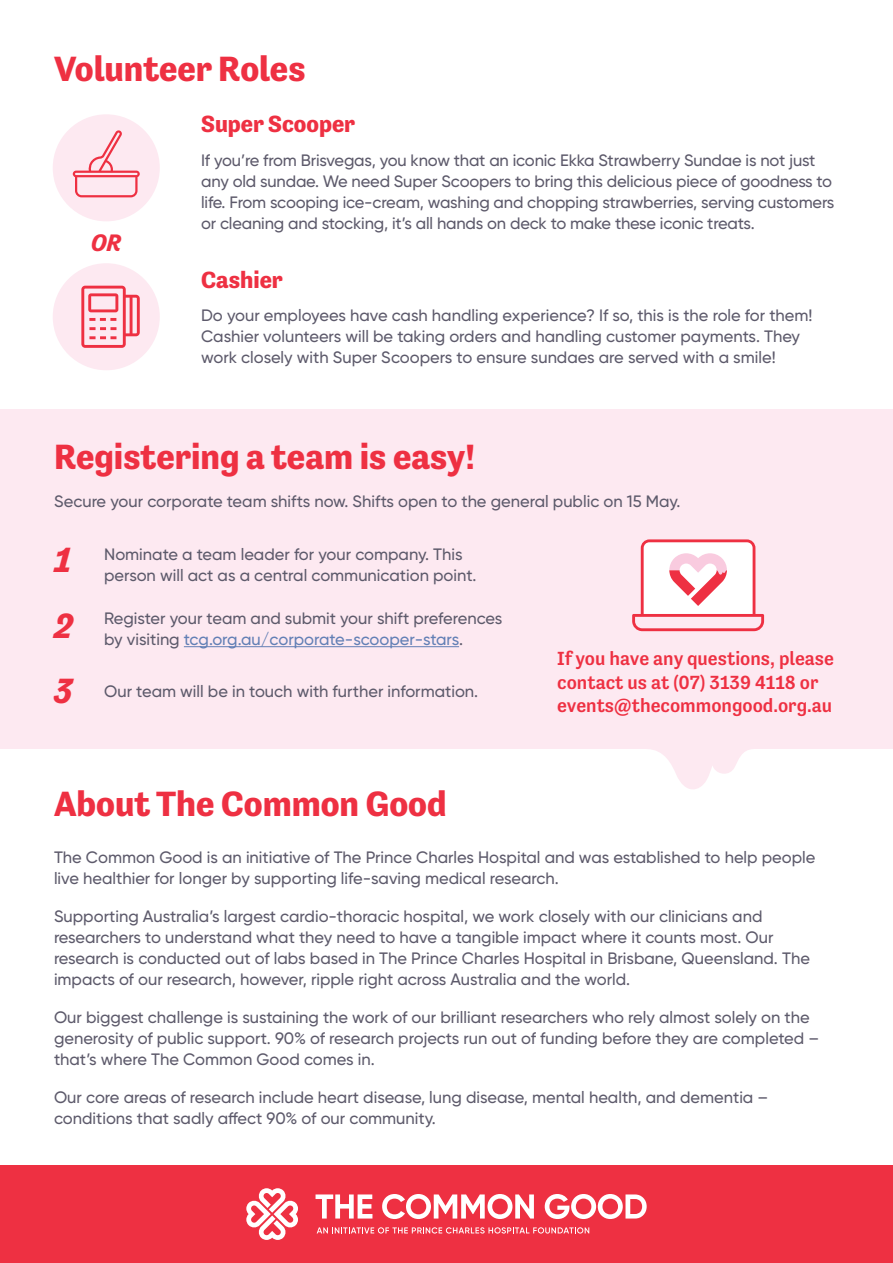
<style>
.page{position:relative;width:893px;height:1263px;background:#fff}
.page>*{position:absolute;margin:0;border:0;box-sizing:border-box;transform-origin:0 0}
.t1{font:700 36px "Tenso";color:#ee3042}
.t2{font:italic 700 36px "Tenso";color:#ee3042}
.t3{font:italic 700 24.45px "Tenso";color:#ee3042}
.t4{font:700 24px "Tenso";color:#ee3042}
.t5{font:500 19.5px/23.4px "Tenso";color:#ee3042}
.t6{font:500 16.5px/21px "Gilroy";color:#5d5a6b}
.s1{color:#627fb5}
.s2{font-family:"Tenso";font-weight:700;font-style:italic;font-size:36px;color:#ee3042}
</style>
<div class="page">
<div style="left:0;top:1165px;width:893px;height:98px;background:#ee3042"></div>
<div style="left:53px;top:263px;width:107px;height:107px;background:#fde9f1;border-radius:50%"></div>
<svg style="left:81px;top:286px;width:59px;height:62px"></svg>
<div style="left:53px;top:114px;width:107px;height:107px;background:#fde9f1;border-radius:50%"></div>
<svg style="left:73px;top:130px;width:67px;height:67px"></svg>
<div style="left:0;top:409px;width:893px;height:340px;background:#fde9f1"></div>
<svg style="left:651px;top:749px;width:100px;height:40px"></svg>
<hr style="left:184px;top:646px;width:275px;height:1px;background:#627fb5">
<svg style="left:632px;top:539px;width:132px;height:92px"></svg>
<svg style="left:316px;top:1194px;width:56px;height:24px"></svg>
<svg style="left:382px;top:1194px;width:152px;height:25px"></svg>
<svg style="left:545px;top:1194px;width:102px;height:25px"></svg>
<svg style="left:246px;top:1188px;width:52px;height:52px"></svg>
<svg style="left:317px;top:1227px;width:272px;height:6px"></svg>
<h1 class="t1" style="left:54px;top:48px;width:253px">Volunteer Roles</h1>
<h3 class="t4" style="left:201px;top:111px;width:156px">Super Scooper</h3>
<p class="t6" style="left:201px;top:150px;width:635px">If you’re from Brisvegas, you know that an iconic Ekka Strawberry Sundae is not just any old sundae. We need Super Scoopers to bring this delicious piece of goodness to life. From scooping ice-cream, washing and chopping strawberries, serving customers or cleaning and stocking, it’s all hands on deck to make these iconic treats.</p>
<h3 class="t4" style="left:201px;top:266px;width:83px">Cashier</h3>
<p class="t6" style="left:201px;top:305px;width:613px">Do your employees have cash handling experience? If so, this is the role for them!<br>Cashier volunteers will be taking orders and handling customer payments. They work closely with Super Scoopers to ensure sundaes are served with a smile!</p>
<h2 class="t3" style="left:91px;top:229px;width:32px">OR</h2>
<h1 class="t1" style="left:54px;top:436px;width:422px">Registering a team is easy!</h1>
<p class="t6" style="left:54px;top:490px;width:628px">Secure your corporate team shifts now. Shifts open to the general public on 15 May.</p>
<p class="t6" style="left:104px;top:543px;width:374px">Nominate a team leader for your company. This person will act as a central communication point.</p>
<p class="t6" style="left:104px;top:608px;width:400px">Register your team and submit your shift preferences by visiting <span class="s1">tcg.org.au/corporate-scooper-stars</span>.</p>
<p class="t6" style="left:54px;top:681px;width:426px"><span class="s2">3</span> Our team will be in touch with further information.</p>
<h1 class="t2" style="left:54px;top:540px;width:19px">1</h1>
<h1 class="t2" style="left:54px;top:605px;width:21px">2</h1>
<p class="t5" style="left:557px;top:647px;width:278px">If you have any questions, please contact us at (07) 3139 4118 or events@thecommongood.org.au</p>
<h1 class="t1" style="left:54px;top:784px;width:394px">About The Common Good</h1>
<p class="t6" style="left:54px;top:846px;width:763px">The Common Good is an initiative of The Prince Charles Hospital and was established to help people live healthier for longer by supporting life-saving medical research.</p>
<p class="t6" style="left:54px;top:905px;width:757px">Supporting Australia’s largest cardio-thoracic hospital, we work closely with our clinicians and researchers to understand what they need to have a tangible impact where it counts most. Our research is conducted out of labs based in The Prince Charles Hospital in Brisbane, Queensland. The impacts of our research, however, ripple right across Australia and the world.</p>
<p class="t6" style="left:54px;top:1006px;width:767px">Our biggest challenge is sustaining the work of our brilliant researchers who rely almost solely on the generosity of public support. 90% of research projects run out of funding before they are completed – that’s where The Common Good comes in.</p>
<p class="t6" style="left:54px;top:1086px;width:716px">Our core areas of research include heart disease, lung disease, mental health, and dementia – conditions that sadly affect 90% of our community.</p>
</div>
